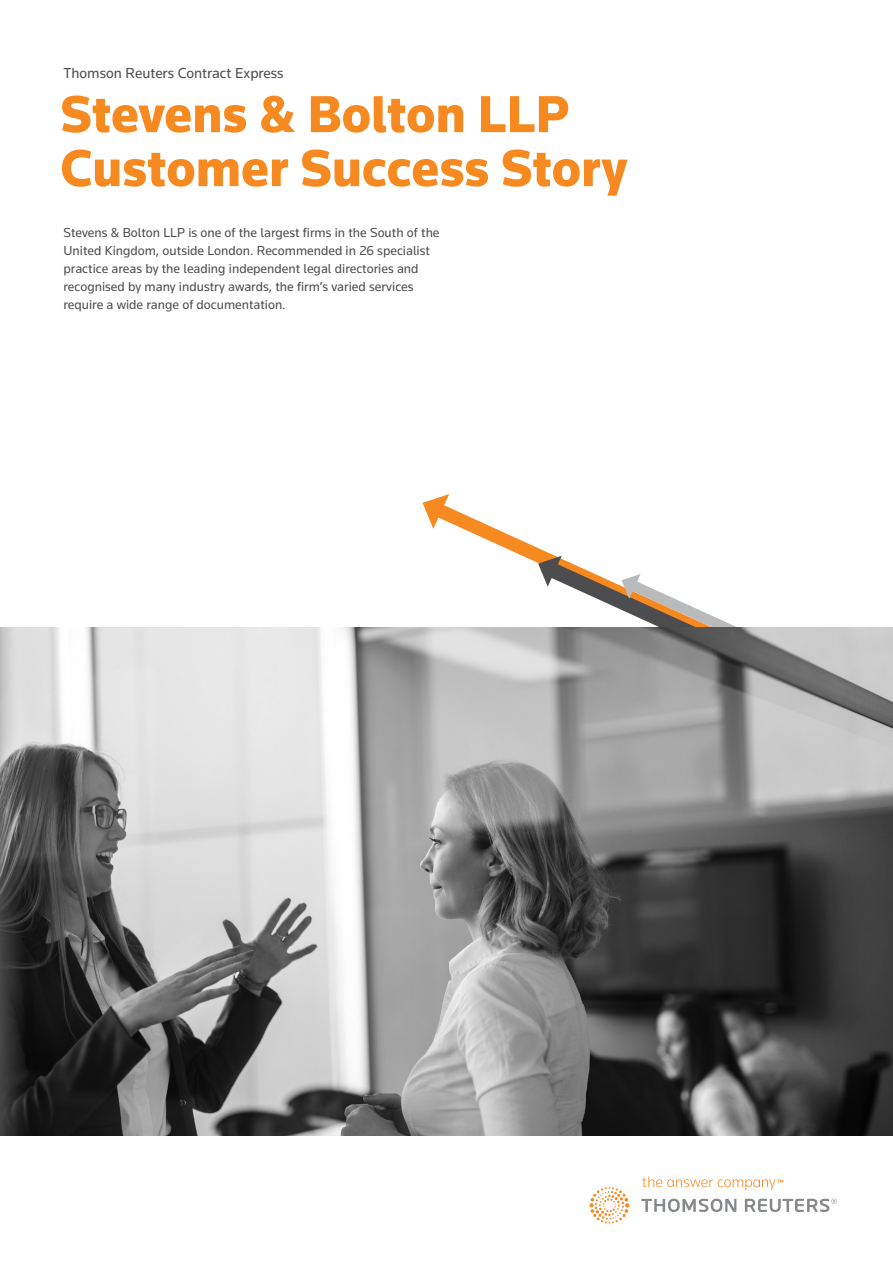
<style>
.page{position:relative;width:893px;height:1263px;background:#fff}
.page>*{position:absolute;margin:0;border:0;box-sizing:border-box;transform-origin:0 0}
.t1{font:900 54px/54px "Knowledge";color:#f6891f}
.t2{font:15px "Knowledge";color:#4d4d4f}
.t3{font:13.5px/18px "Knowledge";color:#4d4d4f}
</style>
<div class="page">
<svg style="left:422px;top:502px;width:116px;height:57px"></svg>
<svg style="left:423px;top:494px;width:26px;height:35px"></svg>
<svg style="left:528px;top:548px;width:88px;height:60px"></svg>
<svg style="left:538px;top:556px;width:24px;height:31px"></svg>
<svg style="left:616px;top:574px;width:120px;height:53px"></svg>
<svg style="left:621px;top:574px;width:19px;height:25px"></svg>
<img style="left:0;top:627px;width:893px;height:509px">
<svg style="left:589px;top:1176px;width:248px;height:47px"></svg>
<p class="t2" style="left:63px;top:63px;width:222px">Thomson Reuters Contract Express</p>
<h1 class="t1" style="left:60px;top:86px;width:568px">Stevens &amp; Bolton LLP<br>Customer Success Story</h1>
<p class="t3" style="left:63px;top:223px;width:378px">Stevens &amp; Bolton LLP is one of the largest firms in the South of the United Kingdom, outside London. Recommended in 26 specialist practice areas by the leading independent legal directories and recognised by many industry awards, the firm’s varied services require a wide range of documentation.</p>
</div>
